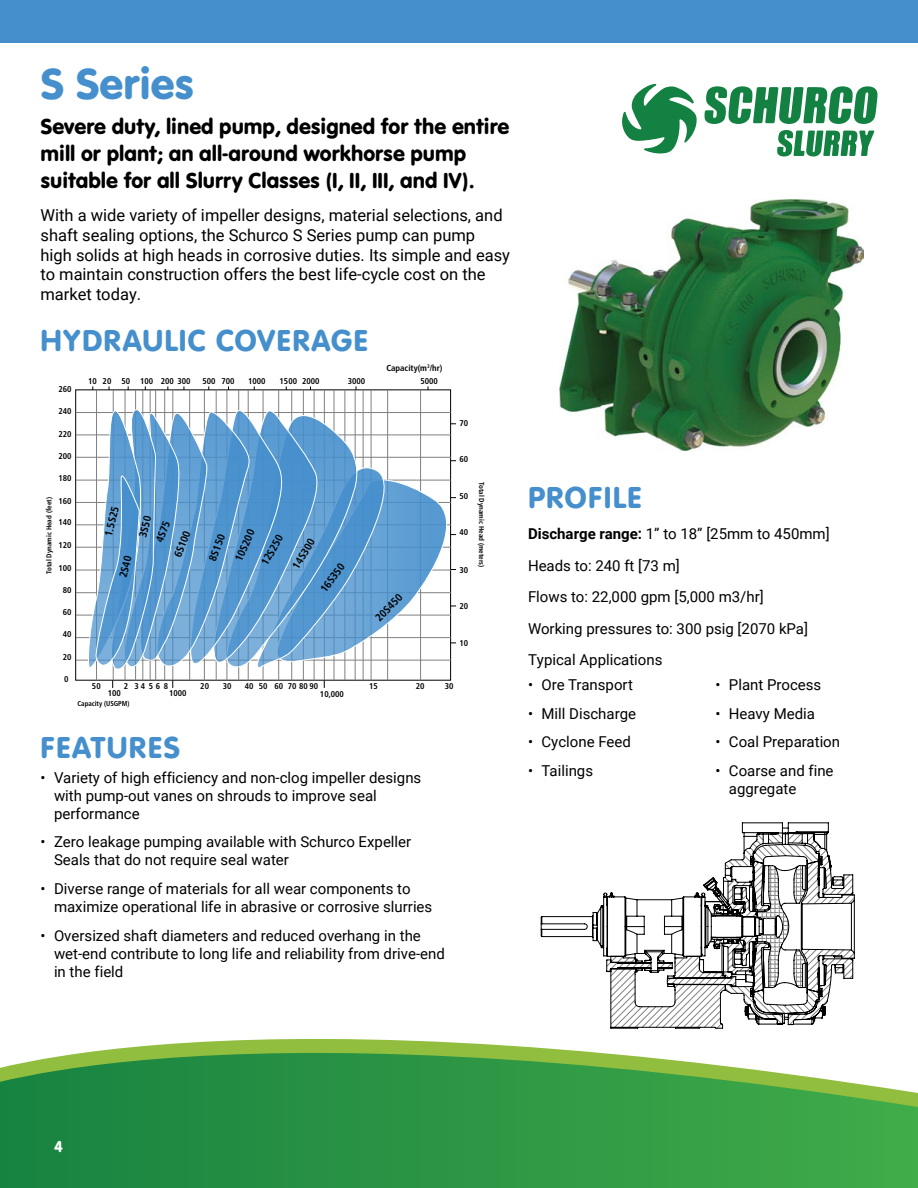
<style>
.page{position:relative;width:918px;height:1188px;background:#fff}
.page>*{position:absolute;margin:0;border:0;box-sizing:border-box;transform-origin:0 0}
.t1{font:45px "VAG Rundschrift D";letter-spacing:-.005em;color:#458fcd}
.t2{font:31.5px "VAG Rundschrift D";letter-spacing:.04em;color:#458fcd}
.t3{font:22.5px/27px "VAG Rundschrift D";color:#000}
.t4{font:16.5px/19.8px "Roboto";color:#000}
.t5{font:16.5px "VAG Rundschrift D";color:#fff}
.t6{font:15px/18px "Roboto";color:#000}
.t7{font:700 condensed 10.8px "Frutiger";color:#000}
.t8{font:700 condensed 8.7px "Frutiger";color:#000}
.t9{font:700 condensed 8.4px "Frutiger";color:#000}
.t10{font:700 condensed 7.05px "Frutiger";color:#000}
.s1{font-weight:700}
</style>
<div class="page">
<svg style="left:0;top:1038px;width:918px;height:150px;background:#4ba457"></svg>
<svg style="left:622px;top:84px;width:75px;height:69px"></svg>
<svg style="left:704px;top:86px;width:174px;height:38px"></svg>
<svg style="left:777px;top:130px;width:97px;height:26px"></svg>
<div style="left:541px;top:810px;width:313px;height:231px;background:#fff"></div>
<svg style="left:541px;top:823px;width:314px;height:206px"></svg>
<div style="left:0;top:0;width:918px;height:42px;background:#458fcd"></div>
<img style="left:560px;top:200px;width:304px;height:250px">
<hr style="left:420px;top:390px;width:1px;height:290px;background:#808080">
<hr style="left:387px;top:390px;width:1px;height:290px;background:#808080">
<hr style="left:371px;top:390px;width:1px;height:290px;background:#808080">
<hr style="left:363px;top:390px;width:1px;height:290px;background:#808080">
<hr style="left:355px;top:390px;width:1px;height:290px;background:#808080">
<hr style="left:345px;top:390px;width:1px;height:290px;background:#808080">
<hr style="left:334px;top:390px;width:1px;height:290px;background:#808080">
<hr style="left:324px;top:390px;width:1px;height:290px;background:#808080">
<hr style="left:314px;top:390px;width:1px;height:290px;background:#808080">
<hr style="left:303px;top:390px;width:1px;height:290px;background:#808080">
<hr style="left:291px;top:390px;width:1px;height:290px;background:#808080">
<hr style="left:278px;top:390px;width:1px;height:290px;background:#808080">
<hr style="left:263px;top:390px;width:1px;height:290px;background:#808080">
<hr style="left:248px;top:390px;width:1px;height:290px;background:#808080">
<hr style="left:238px;top:390px;width:1px;height:290px;background:#808080">
<hr style="left:227px;top:390px;width:1px;height:290px;background:#808080">
<hr style="left:216px;top:390px;width:1px;height:290px;background:#808080">
<hr style="left:204px;top:390px;width:1px;height:290px;background:#808080">
<hr style="left:189px;top:390px;width:1px;height:290px;background:#808080">
<hr style="left:173px;top:390px;width:1px;height:290px;background:#808080">
<hr style="left:164px;top:390px;width:1px;height:290px;background:#808080">
<hr style="left:155px;top:390px;width:1px;height:290px;background:#808080">
<hr style="left:150px;top:390px;width:1px;height:290px;background:#808080">
<hr style="left:143px;top:390px;width:1px;height:290px;background:#808080">
<hr style="left:135px;top:390px;width:1px;height:290px;background:#808080">
<hr style="left:125px;top:390px;width:1px;height:290px;background:#808080">
<hr style="left:113px;top:390px;width:1px;height:290px;background:#808080">
<hr style="left:96px;top:390px;width:1px;height:290px;background:#808080">
<hr style="left:76px;top:412px;width:375px;height:1px;background:#808080">
<hr style="left:76px;top:435px;width:375px;height:1px;background:#808080">
<hr style="left:76px;top:457px;width:375px;height:1px;background:#808080">
<hr style="left:76px;top:480px;width:375px;height:1px;background:#808080">
<hr style="left:76px;top:502px;width:375px;height:1px;background:#808080">
<hr style="left:76px;top:525px;width:375px;height:1px;background:#808080">
<hr style="left:76px;top:547px;width:375px;height:1px;background:#808080">
<hr style="left:76px;top:570px;width:375px;height:1px;background:#808080">
<hr style="left:76px;top:592px;width:375px;height:1px;background:#808080">
<hr style="left:76px;top:615px;width:375px;height:1px;background:#808080">
<hr style="left:76px;top:637px;width:375px;height:1px;background:#808080">
<hr style="left:76px;top:660px;width:375px;height:1px;background:#808080">
<svg style="left:86px;top:402px;width:371px;height:272px"></svg>
<hr style="left:917px;top:0;width:1px;height:42px;background:#f58220">
<h1 class="t1" style="left:40px;top:58px;width:155px">S Series</h1>
<h3 class="t3" style="left:40px;top:113px;width:470px">Severe duty, lined pump, designed for the entire mill or plant; an all-around workhorse pump suitable for all Slurry Classes (I, II, III, and IV).</h3>
<p class="t4" style="left:40px;top:205px;width:471px">With a wide variety of impeller designs, material selections, and shaft sealing options, the Schurco S Series pump can pump high solids at high heads in corrosive duties. Its simple and easy to maintain construction offers the best life-cycle cost on the market today.</p>
<h2 class="t2" style="left:40px;top:322px;width:329px">HYDRAULIC COVERAGE</h2>
<p class="t9" style="left:58px;top:384px;width:15px">260</p>
<p class="t9" style="left:58px;top:406px;width:15px">240</p>
<p class="t9" style="left:58px;top:429px;width:15px">220</p>
<p class="t9" style="left:58px;top:451px;width:15px">200</p>
<p class="t9" style="left:58px;top:473px;width:15px">180</p>
<p class="t9" style="left:58px;top:496px;width:15px">160</p>
<p class="t9" style="left:58px;top:518px;width:15px">140</p>
<p class="t9" style="left:58px;top:540px;width:15px">120</p>
<p class="t9" style="left:58px;top:563px;width:15px">100</p>
<p class="t9" style="left:63px;top:585px;width:10px">80</p>
<p class="t9" style="left:63px;top:607px;width:10px">60</p>
<p class="t9" style="left:63px;top:630px;width:10px">40</p>
<p class="t9" style="left:63px;top:652px;width:10px">20</p>
<p class="t9" style="left:64px;top:674px;width:6px">0</p>
<p class="t10" style="left:45px;top:574px;width:78px;rotate:-90deg">Total Dynamic Head (feet)</p>
<p class="t8" style="left:386px;top:363px;width:57px">Capacity(m<sup>3</sup>/hr)</p>
<p class="t9" style="left:88px;top:376px;width:10px">10</p>
<p class="t9" style="left:103px;top:376px;width:90px">20 50 100 200 300</p>
<p class="t9" style="left:203px;top:376px;width:34px">500 700</p>
<p class="t9" style="left:248px;top:376px;width:19px">1000</p>
<p class="t9" style="left:280px;top:376px;width:41px">1500 2000</p>
<p class="t9" style="left:348px;top:376px;width:19px">3000</p>
<p class="t9" style="left:421px;top:376px;width:19px">5000</p>
<p class="t7" style="left:102px;top:535px;width:32px;rotate:-76deg">1.5S25</p>
<p class="t7" style="left:136px;top:536px;width:24px;rotate:-76deg">3S50</p>
<p class="t7" style="left:153px;top:539px;width:24px;rotate:-69deg">4S75</p>
<p class="t7" style="left:171px;top:555px;width:29px;rotate:-69deg">6S100</p>
<p class="t7" style="left:117px;top:576px;width:24px;rotate:-76deg">2S40</p>
<p class="t7" style="left:206px;top:558px;width:29px;rotate:-69deg">8S150</p>
<p class="t7" style="left:232px;top:558px;width:35px;rotate:-66deg">10S200</p>
<p class="t7" style="left:258px;top:561px;width:35px;rotate:-61deg">12S250</p>
<p class="t7" style="left:290px;top:565px;width:35px;rotate:-59deg">14S300</p>
<p class="t7" style="left:318px;top:588px;width:35px;rotate:-54deg">16S350</p>
<p class="t7" style="left:373px;top:615px;width:35px;rotate:-45deg">20S450</p>
<p class="t9" style="left:459px;top:418px;width:10px">70</p>
<p class="t9" style="left:459px;top:454px;width:10px">60</p>
<p class="t9" style="left:459px;top:492px;width:10px">50</p>
<p class="t9" style="left:459px;top:527px;width:10px">40</p>
<p class="t9" style="left:459px;top:565px;width:10px">30</p>
<p class="t9" style="left:459px;top:601px;width:10px">20</p>
<p class="t9" style="left:459px;top:638px;width:10px">10</p>
<p class="t9" style="left:92px;top:681px;width:10px">50</p>
<p class="t9" style="left:124px;top:681px;width:46px">2 34568</p>
<p class="t9" style="left:200px;top:681px;width:10px">20</p>
<p class="t9" style="left:223px;top:681px;width:10px">30</p>
<p class="t9" style="left:245px;top:681px;width:75px">40 50 60 70 80 90</p>
<p class="t9" style="left:108px;top:688px;width:15px">100</p>
<p class="t9" style="left:169px;top:688px;width:19px">1000</p>
<p class="t9" style="left:320px;top:689px;width:26px">10,000</p>
<p class="t9" style="left:369px;top:681px;width:10px">15</p>
<p class="t9" style="left:416px;top:681px;width:10px">20</p>
<p class="t9" style="left:445px;top:681px;width:10px">30</p>
<p class="t10" style="left:77px;top:699px;width:54px">Capacity (USGPM)</p>
<p class="t10" style="left:486px;top:482px;width:87px;rotate:90deg">Total Dynamic Head (meters)</p>
<h2 class="t2" style="left:40px;top:729px;width:141px">FEATURES</h2>
<p class="t6" style="left:54px;top:768px;width:369px;text-indent:-14px">• Variety of high efficiency and non-clog impeller designs with pump-out vanes on shrouds to improve seal performance</p>
<p class="t6" style="left:54px;top:833px;width:359px;text-indent:-14px">• Zero leakage pumping available with Schurco Expeller<br>Seals that do not require seal water</p>
<p class="t6" style="left:54px;top:879px;width:380px;text-indent:-14px">• Diverse range of materials for all wear components to maximize operational life in abrasive or corrosive slurries</p>
<p class="t6" style="left:54px;top:926px;width:392px;text-indent:-14px">• Oversized shaft diameters and reduced overhang in the wet-end contribute to long life and reliability from drive-end in the field</p>
<h2 class="t2" style="left:528px;top:478px;width:115px">PROFILE</h2>
<p class="t6" style="left:528px;top:517px;width:303px;line-height:31.5px"><span class="s1">Discharge range:</span> 1” to 18” [25mm to 450mm]<br>Heads to: 240 ft [73 m]<br>Flows to: 22,000 gpm [5,000 m3/hr]<br>Working pressures to: 300 psig [2070 kPa]<br>Typical Applications</p>
<p class="t6" style="left:528px;top:675px;width:106px">• Ore Transport</p>
<p class="t6" style="left:528px;top:704px;width:110px">• Mill Discharge</p>
<p class="t6" style="left:528px;top:733px;width:105px">• Cyclone Feed</p>
<p class="t6" style="left:528px;top:761px;width:67px">• Tailings</p>
<p class="t6" style="left:715px;top:675px;width:107px">• Plant Process</p>
<p class="t6" style="left:715px;top:704px;width:101px">• Heavy Media</p>
<p class="t6" style="left:715px;top:733px;width:126px">• Coal Preparation</p>
<p class="t6" style="left:729px;top:761px;width:106px;text-indent:-14px">• Coarse and fine aggregate</p>
<p class="t5" style="left:54px;top:1137px;width:10px">4</p>
</div>
